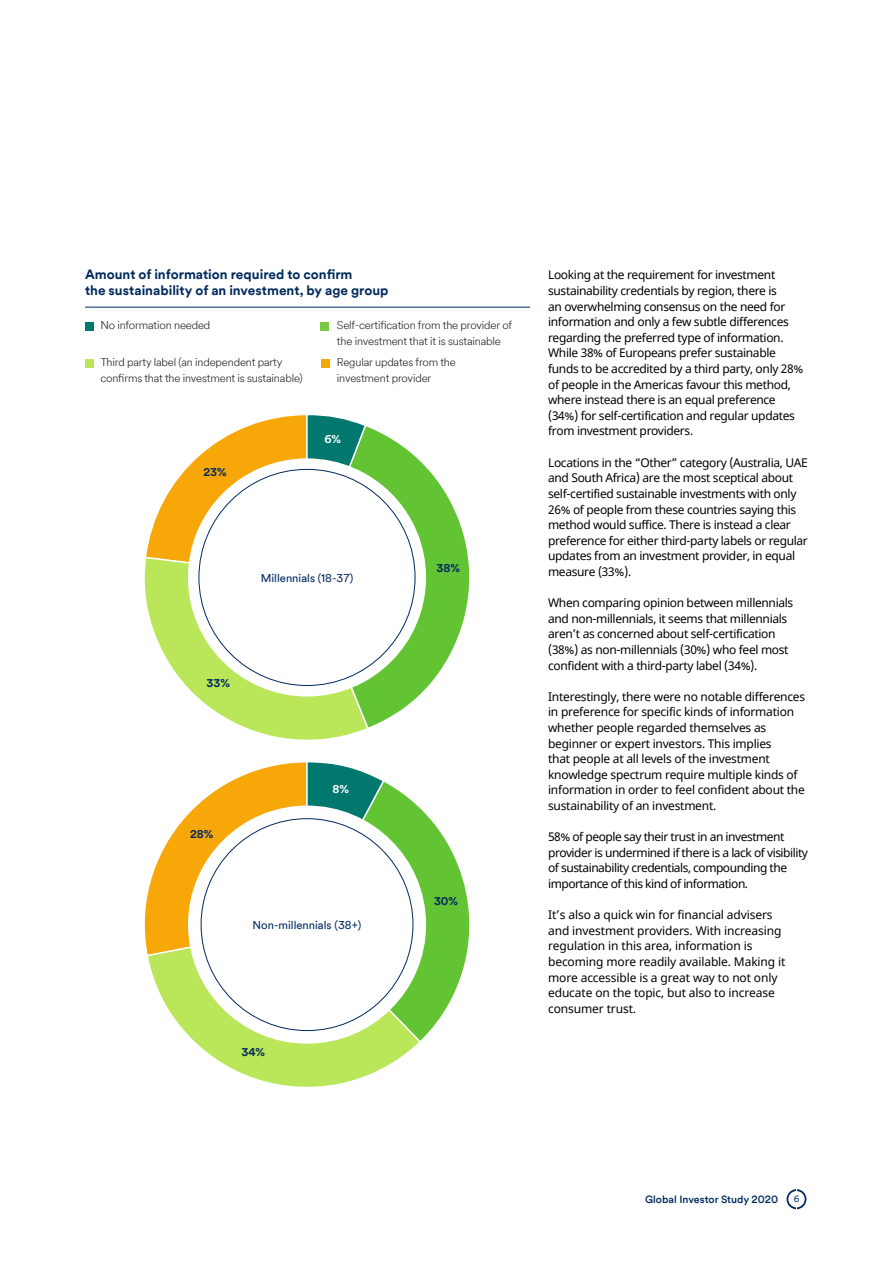
<style>
.page{position:relative;width:893px;height:1263px;background:#fff}
.page>*{position:absolute;margin:0;border:0;box-sizing:border-box;transform-origin:0 0}
.t1{font:700 13.5px/15.6px "Schroders Circular TT";color:#002a5e}
.t2{font:12px/15.6px "Noto Sans";letter-spacing:-.03em;color:#000}
.t3{font:12px/15.6px "Noto Sans";letter-spacing:-.01em;color:#000}
.t4{font:300 11.25px/15.6px "Schroders Circular TT";letter-spacing:-.015em;color:#1a1a1a}
.t5{font:11.25px "Schroders Circular TT";color:#002a5e}
.t6{font:700 11.25px "Schroders Circular TT";color:#00295e}
.t7{font:700 11.25px "Schroders Circular TT";color:#fff}
.t8{font:500 10.5px "Schroders Circular TT";color:#002a5e}
.t9{font:9px "Schroders Circular TT";color:#002a5e}
</style>
<div class="page">
<svg style="left:786px;top:1189px;width:20px;height:20px"></svg>
<div style="left:788px;top:1191px;width:17px;height:16px;background:#fff;border-radius:50%"></div>
<hr style="left:85px;top:307px;width:445px;height:1px;background:#002a5e">
<svg style="left:144px;top:580px;width:218px;height:160px"></svg>
<svg style="left:305px;top:426px;width:165px;height:304px"></svg>
<svg style="left:144px;top:415px;width:223px;height:165px"></svg>
<svg style="left:148px;top:957px;width:269px;height:130px"></svg>
<svg style="left:318px;top:783px;width:152px;height:261px"></svg>
<svg style="left:144px;top:762px;width:242px;height:195px"></svg>
<div style="left:188px;top:458px;width:238px;height:238px;background:#fff;border-radius:50%"></div>
<div style="left:188px;top:805px;width:238px;height:239px;background:#fff;border-radius:50%"></div>
<div style="left:85px;top:322px;width:8px;height:9px;background:#00786e"></div>
<div style="left:85px;top:359px;width:8px;height:8px;background:#bae659"></div>
<div style="left:320px;top:322px;width:8px;height:9px;background:#7ac942"></div>
<div style="left:321px;top:359px;width:8px;height:8px;background:#f7a808"></div>
<p class="t1" style="left:85px;top:266px;width:305px">Amount of information required to confirm<br>the sustainability of an investment, by age group</p>
<p class="t4" style="left:100px;top:317px;width:112px">No information needed</p>
<p class="t4" style="left:100px;top:354px;width:204px">Third party label (an independent party confirms that the investment is sustainable)</p>
<p class="t6" style="left:203px;top:464px;width:25px">23%</p>
<p class="t4" style="left:337px;top:317px;width:177px">Self-certification from the provider of the investment that it is sustainable</p>
<p class="t4" style="left:337px;top:354px;width:120px">Regular updates from the investment provider</p>
<p class="t7" style="left:324px;top:431px;width:18px">6%</p>
<p class="t5" style="left:261px;top:570px;width:94px">Millennials (18-37)</p>
<p class="t6" style="left:207px;top:675px;width:25px">33%</p>
<p class="t6" style="left:190px;top:826px;width:25px">28%</p>
<p class="t7" style="left:333px;top:781px;width:18px">8%</p>
<p class="t5" style="left:253px;top:917px;width:110px">Non-millennials (38+)</p>
<p class="t6" style="left:241px;top:1044px;width:25px">34%</p>
<p class="t6" style="left:437px;top:560px;width:25px">38%</p>
<p class="t6" style="left:434px;top:893px;width:26px">30%</p>
<p class="t2" style="left:548px;top:268px;width:257px">Looking at the requirement for investment sustainability credentials by region, there is<br>an overwhelming consensus on the need for information and only a few subtle differences regarding the preferred type of information.<br>While 38% of Europeans prefer sustainable funds to be accredited by a third party, only 28% of people in the Americas favour this method, where instead there is an equal preference (34%) for self-certification and regular updates from investment providers.</p>
<p class="t2" style="left:548px;top:455px;width:261px">Locations in the “Other” category (Australia, UAE and South Africa) are the most sceptical about self-certified sustainable investments with only 26% of people from these countries saying this method would suffice. There is instead a clear preference for either third-party labels or regular updates from an investment provider, in equal measure (33%).</p>
<p class="t2" style="left:548px;top:595px;width:247px">When comparing opinion between millennials and non-millennials, it seems that millennials aren’t as concerned about self-certification (38%) as non-millennials (30%) who feel most confident with a third-party label (34%).</p>
<p class="t2" style="left:548px;top:689px;width:259px">Interestingly, there were no notable differences in preference for specific kinds of information whether people regarded themselves as beginner or expert investors. This implies<br>that people at all levels of the investment knowledge spectrum require multiple kinds of information in order to feel confident about the sustainability of an investment.</p>
<p class="t2" style="left:548px;top:829px;width:261px">58% of people say their trust in an investment provider is undermined if there is a lack of visibility of sustainability credentials, compounding the importance of this kind of information.</p>
<p class="t3" style="left:548px;top:907px;width:239px">It’s also a quick win for financial advisers and investment providers. With increasing regulation in this area, information is becoming more readily available. Making it more accessible is a great way to not only educate on the topic, but also to increase consumer trust.</p>
<p class="t8" style="left:645px;top:1192px;width:135px">Global Investor Study 2020</p>
<p class="t9" style="left:794px;top:1193px;width:7px">6</p>
</div>
